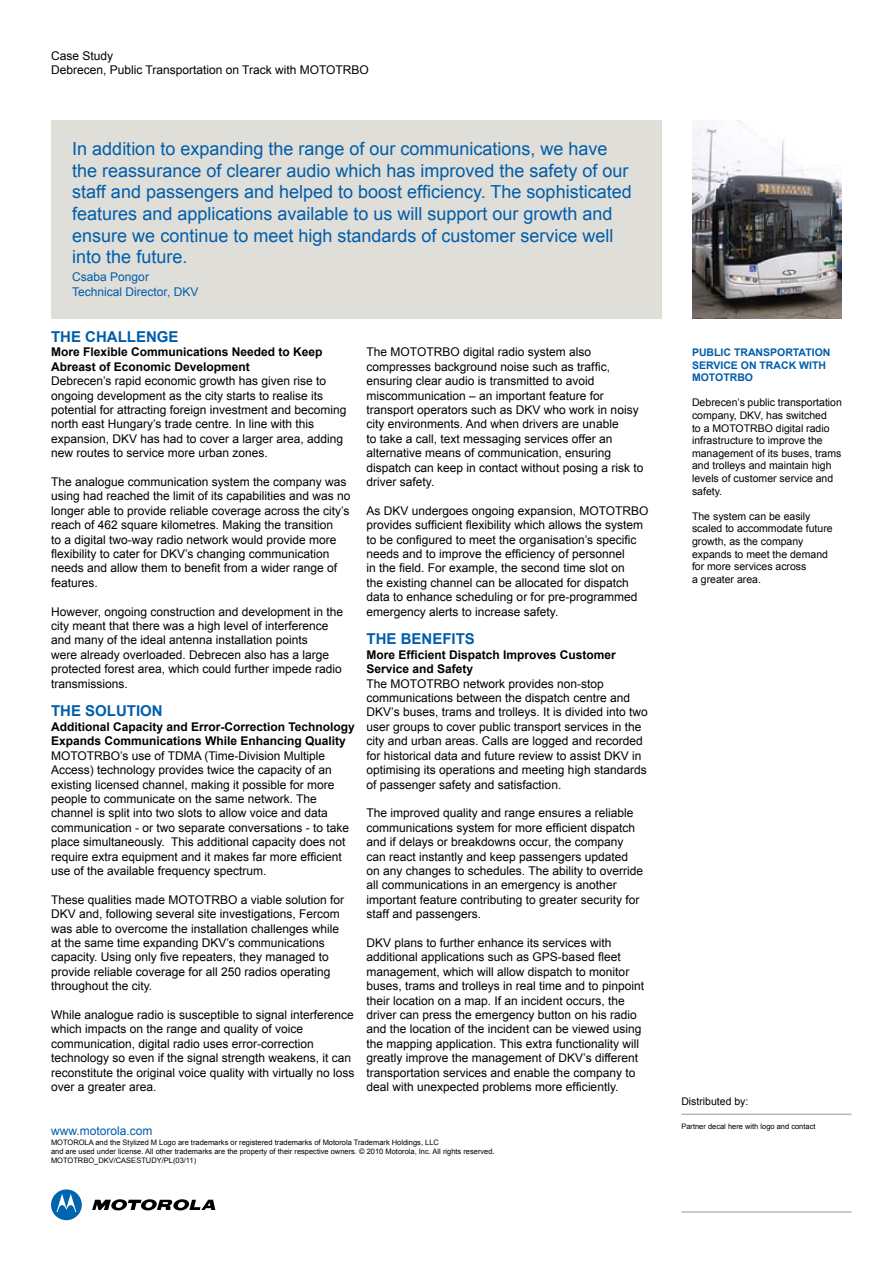
<style>
.page{position:relative;width:893px;height:1263px;background:#fff}
.page>*{position:absolute;margin:0;border:0;box-sizing:border-box;transform-origin:0 0}
.t1{font:18px/21.6px "Arial";color:#005daa}
.t2{font:700 15px "Arial";color:#005daa}
.t3{font:12px/14.4px "Arial";color:#000}
.t4{font:700 12px/14.4px "Arial";color:#000}
.t5{font:12px/14.4px "Arial";color:#005daa}
.t6{font:10.5px/12.6px "Arial";color:#000}
.t7{font:700 10.5px/12.6px "Arial";color:#005daa}
.t8{font:7.5px/9px "Arial";color:#000}
</style>
<div class="page">
<div style="left:51px;top:121px;width:610px;height:198px;background:#e0ded8"></div>
<img style="left:692px;top:121px;width:150px;height:198px">
<svg style="left:92px;top:1199px;width:123px;height:12px"></svg>
<div style="left:51px;top:1189px;width:31px;height:31px;background:#0064af;border-radius:50%"></div>
<svg style="left:57px;top:1194px;width:19px;height:18px"></svg>
<hr style="left:681px;top:1113px;width:170px;height:2px;background:#bfb7ad">
<hr style="left:681px;top:1211px;width:170px;height:2px;background:#bfb7ad">
<p class="t3" style="left:51px;top:48px;width:319px">Case Study<br>Debrecen, Public Transportation on Track with MOTOTRBO</p>
<p class="t1" style="left:72px;top:138px;width:561px">In addition to expanding the range of our communications, we have the reassurance of clearer audio which has improved the safety of our staff and passengers and helped to boost efficiency. The sophisticated features and applications available to us will support our growth and ensure we continue to meet high standards of customer service well into the future.</p>
<p class="t5" style="left:72px;top:270px;width:128px">Csaba Pongor<br>Technical Director, DKV</p>
<p class="t2" style="left:51px;top:327px;width:129px">the challenge</p>
<p class="t4" style="left:51px;top:345px;width:273px">More Flexible Communications Needed to Keep<br>Abreast of Economic Development</p>
<p class="t3" style="left:51px;top:374px;width:297px">Debrecen’s rapid economic growth has given rise to ongoing development as the city starts to realise its potential for attracting foreign investment and becoming north east Hungary’s trade centre. In line with this expansion, DKV has had to cover a larger area, adding new routes to service more urban zones.</p>
<p class="t3" style="left:51px;top:475px;width:301px">The analogue communication system the company was using had reached the limit of its capabilities and was no longer able to provide reliable coverage across the city’s reach of 462 square kilometres. Making the transition<br>to a digital two-way radio network would provide more flexibility to cater for DKV’s changing communication needs and allow them to benefit from a wider range of features.</p>
<p class="t3" style="left:51px;top:604px;width:294px">However, ongoing construction and development in the city meant that there was a high level of interference and many of the ideal antenna installation points<br>were already overloaded. Debrecen also has a large protected forest area, which could further impede radio transmissions.</p>
<p class="t2" style="left:51px;top:701px;width:113px">the solution</p>
<p class="t4" style="left:51px;top:720px;width:305px">Additional Capacity and Error-Correction Technology<br>Expands Communications While Enhancing Quality</p>
<p class="t3" style="left:51px;top:748px;width:300px">MOTOTRBO’s use of TDMA (Time-Division Multiple Access) technology provides twice the capacity of an existing licensed channel, making it possible for more people to communicate on the same network. The channel is split into two slots to allow voice and data communication - or two separate conversations - to take place simultaneously. This additional capacity does not require extra equipment and it makes far more efficient use of the available frequency spectrum.</p>
<p class="t3" style="left:51px;top:892px;width:295px">These qualities made MOTOTRBO a viable solution for DKV and, following several site investigations, Fercom was able to overcome the installation challenges while at the same time expanding DKV’s communications capacity. Using only five repeaters, they managed to provide reliable coverage for all 250 radios operating throughout the city.</p>
<p class="t3" style="left:51px;top:1008px;width:305px">While analogue radio is susceptible to signal interference which impacts on the range and quality of voice communication, digital radio uses error-correction technology so even if the signal strength weakens, it can reconstitute the original voice quality with virtually no loss over a greater area.</p>
<p class="t3" style="left:367px;top:345px;width:278px">The MOTOTRBO digital radio system also compresses background noise such as traffic, ensuring clear audio is transmitted to avoid miscommunication – an important feature for transport operators such as DKV who work in noisy city environments. And when drivers are unable<br>to take a call, text messaging services offer an alternative means of communication, ensuring dispatch can keep in contact without posing a risk to driver safety.</p>
<p class="t3" style="left:367px;top:504px;width:283px">As DKV undergoes ongoing expansion, MOTOTRBO provides sufficient flexibility which allows the system to be configured to meet the organisation’s specific needs and to improve the efficiency of personnel<br>in the field. For example, the second time slot on<br>the existing channel can be allocated for dispatch data to enhance scheduling or for pre-programmed emergency alerts to increase safety.</p>
<p class="t2" style="left:367px;top:629px;width:110px">the benefits</p>
<p class="t4" style="left:367px;top:648px;width:251px">More Efficient Dispatch Improves Customer<br>Service and Safety</p>
<p class="t3" style="left:367px;top:676px;width:283px">The MOTOTRBO network provides non-stop communications between the dispatch centre and DKV’s buses, trams and trolleys. It is divided into two user groups to cover public transport services in the city and urban areas. Calls are logged and recorded for historical data and future review to assist DKV in optimising its operations and meeting high standards of passenger safety and satisfaction.</p>
<p class="t3" style="left:367px;top:806px;width:278px">The improved quality and range ensures a reliable communications system for more efficient dispatch and if delays or breakdowns occur, the company can react instantly and keep passengers updated on any changes to schedules. The ability to override all communications in an emergency is another important feature contributing to greater security for staff and passengers.</p>
<p class="t3" style="left:367px;top:936px;width:279px">DKV plans to further enhance its services with additional applications such as GPS-based fleet management, which will allow dispatch to monitor buses, trams and trolleys in real time and to pinpoint their location on a map. If an incident occurs, the driver can press the emergency button on his radio and the location of the incident can be viewed using the mapping application. This extra functionality will greatly improve the management of DKV’s different transportation services and enable the company to deal with unexpected problems more efficiently.</p>
<p class="t5" style="left:51px;top:1124px;width:103px">www.motorola.com</p>
<p class="t8" style="left:51px;top:1138px;width:445px">MOTOROLA and the Stylized M Logo are trademarks or registered trademarks of Motorola Trademark Holdings, LLC<br>and are used under license. All other trademarks are the property of their respective owners. © 2010 Motorola, Inc. All rights reserved.<br>MOTOTRBO_DKV/CASESTUDY/PL(03/11)</p>
<p class="t7" style="left:692px;top:346px;width:140px">Public Transportation<br>Service on Track with<br>MOTOTRBO</p>
<p class="t6" style="left:692px;top:396px;width:151px">Debrecen’s public transportation company, DKV, has switched<br>to a MOTOTRBO digital radio infrastructure to improve the management of its buses, trams and trolleys and maintain high levels of customer service and safety.</p>
<p class="t6" style="left:692px;top:510px;width:142px">The system can be easily scaled to accommodate future growth, as the company expands to meet the demand for more services across<br>a greater area.</p>
<p class="t6" style="left:681px;top:1095px;width:69px">Distributed by:</p>
<p class="t8" style="left:681px;top:1122px;width:136px">Partner decal here with logo and contact</p>
</div>
